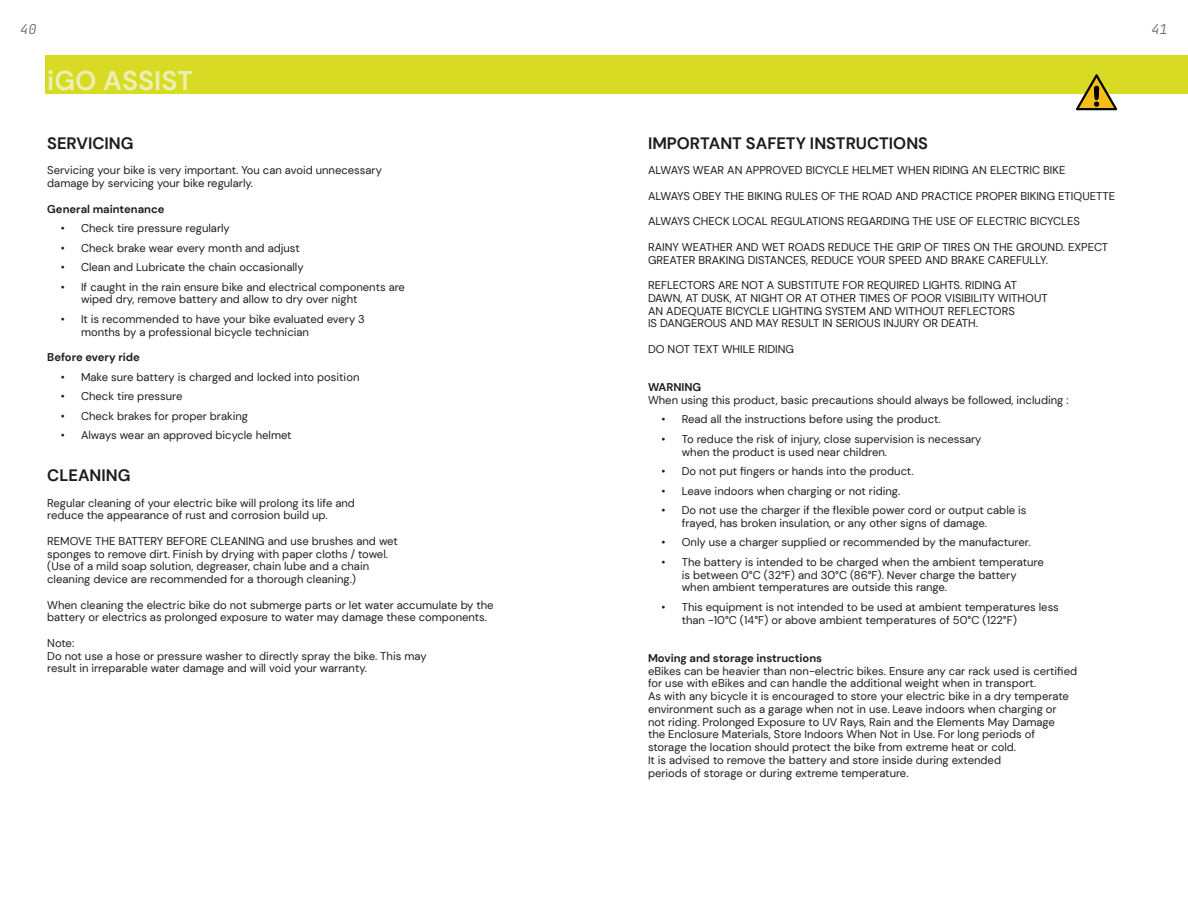
<style>
.page{position:relative;width:1188px;height:918px;background:#fff}
.page>*{position:absolute;margin:0;border:0;box-sizing:border-box;transform-origin:0 0}
.t1{font:700 27px "DM Sans";color:#eeefb0}
.t2{font:700 16.5px "DM Sans";color:#1d1d1b}
.t3{font:italic 13.5px "Jet Brains Mono";color:#697063}
.t4{font:11.25px/12.8px "DM Sans";color:#1d1d1b}
.t5{font:700 11.25px "DM Sans";color:#1d1d1b}
</style>
<div class="page">
<div style="left:45px;top:55px;width:1143px;height:39px;background:#d8db24"></div>
<svg style="left:1076px;top:74px;width:41px;height:36px"></svg>
<p class="t3" style="left:20px;top:19px;width:18px">40</p>
<p class="t3" style="left:1152px;top:19px;width:18px">41</p>
<h1 class="t1" style="left:47px;top:64px;width:147px">iGO ASSIST</h1>
<h2 class="t2" style="left:47px;top:133px;width:88px">SERVICING</h2>
<p class="t4" style="left:47px;top:164px;width:336px">Servicing your bike is very important. You can avoid unnecessary damage by servicing your bike regularly.</p>
<p class="t5" style="left:47px;top:202px;width:119px">General maintenance</p>
<p class="t4" style="left:61px;top:222px;width:171px">• Check tire pressure regularly</p>
<p class="t4" style="left:61px;top:241px;width:240px">• Check brake wear every month and adjust</p>
<p class="t4" style="left:61px;top:261px;width:244px">• Clean and Lubricate the chain occasionally</p>
<p class="t4" style="left:81px;top:280px;width:326px;text-indent:-20px">• If caught in the rain ensure bike and electrical components are wiped dry, remove battery and allow to dry over night</p>
<p class="t4" style="left:81px;top:313px;width:285px;text-indent:-20px">• It is recommended to have your bike evaluated every 3 months by a professional bicycle technician</p>
<p class="t5" style="left:47px;top:350px;width:94px">Before every ride</p>
<p class="t4" style="left:61px;top:370px;width:300px">• Make sure battery is charged and locked into position</p>
<p class="t4" style="left:61px;top:390px;width:123px">• Check tire pressure</p>
<p class="t4" style="left:61px;top:409px;width:189px">• Check brakes for proper braking</p>
<p class="t4" style="left:61px;top:429px;width:232px">• Always wear an approved bicycle helmet</p>
<h2 class="t2" style="left:47px;top:465px;width:85px">CLEANING</h2>
<p class="t4" style="left:47px;top:496px;width:309px">Regular cleaning of your electric bike will prolong its life and reduce the appearance of rust and corrosion build up.</p>
<p class="t4" style="left:47px;top:535px;width:352px">REMOVE THE BATTERY BEFORE CLEANING and use brushes and wet sponges to remove dirt. Finish by drying with paper cloths / towel. (Use of a mild soap solution, degreaser, chain lube and a chain cleaning device are recommended for a thorough cleaning.)</p>
<p class="t4" style="left:47px;top:598px;width:448px">When cleaning the electric bike do not submerge parts or let water accumulate by the battery or electrics as prolonged exposure to water may damage these components.</p>
<p class="t4" style="left:47px;top:637px;width:381px">Note:<br>Do not use a hose or pressure washer to directly spray the bike. This may result in irreparable water damage and will void your warranty.</p>
<h2 class="t2" style="left:648px;top:133px;width:282px">IMPORTANT SAFETY INSTRUCTIONS</h2>
<p class="t4" style="left:648px;top:164px;width:419px">ALWAYS WEAR AN APPROVED BICYCLE HELMET WHEN RIDING AN ELECTRIC BIKE</p>
<p class="t4" style="left:648px;top:190px;width:469px">ALWAYS OBEY THE BIKING RULES OF THE ROAD AND PRACTICE PROPER BIKING ETIQUETTE</p>
<p class="t4" style="left:648px;top:215px;width:433px">ALWAYS CHECK LOCAL REGULATIONS REGARDING THE USE OF ELECTRIC BICYCLES</p>
<p class="t4" style="left:648px;top:241px;width:462px">RAINY WEATHER AND WET ROADS REDUCE THE GRIP OF TIRES ON THE GROUND. EXPECT<br>GREATER BRAKING DISTANCES, REDUCE YOUR SPEED AND BRAKE CAREFULLY.</p>
<p class="t4" style="left:648px;top:279px;width:401px">REFLECTORS ARE NOT A SUBSTITUTE FOR REQUIRED LIGHTS. RIDING AT DAWN, AT DUSK, AT NIGHT OR AT OTHER TIMES OF POOR VISIBILITY WITHOUT AN ADEQUATE BICYCLE LIGHTING SYSTEM AND WITHOUT REFLECTORS<br>IS DANGEROUS AND MAY RESULT IN SERIOUS INJURY OR DEATH.</p>
<p class="t4" style="left:648px;top:343px;width:148px">DO NOT TEXT WHILE RIDING</p>
<p class="t5" style="left:648px;top:380px;width:55px">WARNING</p>
<p class="t4" style="left:648px;top:394px;width:422px">When using this product, basic precautions should always be followed, including :</p>
<p class="t4" style="left:662px;top:413px;width:281px">• Read all the instructions before using the product.</p>
<p class="t4" style="left:682px;top:433px;width:301px;text-indent:-20px">• To reduce the risk of injury, close supervision is necessary when the product is used near children.</p>
<p class="t4" style="left:662px;top:465px;width:254px">• Do not put fingers or hands into the product.</p>
<p class="t4" style="left:662px;top:484px;width:240px">• Leave indoors when charging or not riding.</p>
<p class="t4" style="left:682px;top:504px;width:346px;text-indent:-20px">• Do not use the charger if the flexible power cord or output cable is frayed, has broken insulation, or any other signs of damage.</p>
<p class="t4" style="left:662px;top:536px;width:371px">• Only use a charger supplied or recommended by the manufacturer.</p>
<p class="t4" style="left:682px;top:556px;width:364px;text-indent:-20px">• The battery is intended to be charged when the ambient temperature is between 0°C (32°F) and 30°C (86°F). Never charge the battery when ambient temperatures are outside this range.</p>
<p class="t4" style="left:682px;top:601px;width:379px;text-indent:-20px">• This equipment is not intended to be used at ambient temperatures less than -10°C (14°F) or above ambient temperatures of 50°C (122°F)</p>
<p class="t5" style="left:648px;top:651px;width:176px">Moving and storage instructions</p>
<p class="t4" style="left:648px;top:664px;width:431px">eBikes can be heavier than non-electric bikes. Ensure any car rack used is certified for use with eBikes and can handle the additional weight when in transport.<br>As with any bicycle it is encouraged to store your electric bike in a dry temperate environment such as a garage when not in use. Leave indoors when charging or<br>not riding. Prolonged Exposure to UV Rays, Rain and the Elements May Damage<br>the Enclosure Materials, Store Indoors When Not in Use. For long periods of<br>storage the location should protect the bike from extreme heat or cold.<br>It is advised to remove the battery and store inside during extended<br>periods of storage or during extreme temperature.</p>
</div>
